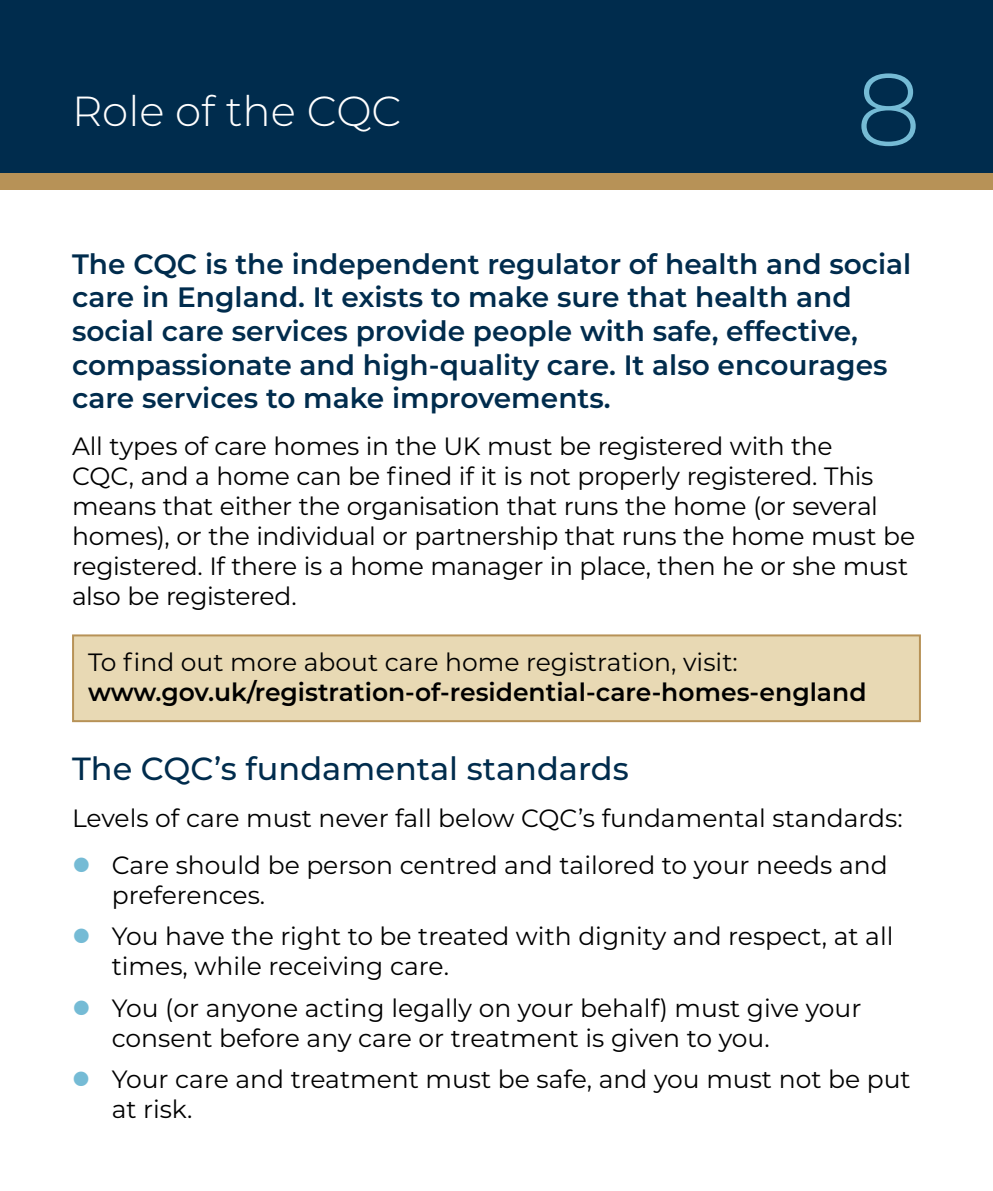
<style>
.page{position:relative;width:993px;height:1191px;background:#fff}
.page>*{position:absolute;margin:0;border:0;box-sizing:border-box;transform-origin:0 0}
.t1{font:300 102.4px "Montserrat Alternates";color:#75bbd5}
.t2{font:300 42px "Montserrat";color:#fff}
.t3{font:500 32px "Montserrat";color:#002c4d}
.t4{font:600 28px/33.6px "Montserrat";color:#002c4d}
.t5{font:25px/30px "Montserrat";color:#000}
.t6{font:600 25px "Montserrat";color:#000}
</style>
<div class="page">
<div style="left:0;top:9px;width:992px;height:181px;background:#b79257"></div>
<div style="left:0;top:0;width:992px;height:173px;background:#002c4d"></div>
<div style="left:72px;top:634px;width:848px;height:88px;background:#e8d9b4;border:2px solid #b79257"></div>
<h2 class="t2" style="left:72px;top:82px;width:331px">Role of the CQC</h2>
<h1 class="t1" style="left:855px;top:40px;width:66px">8</h1>
<p class="t4" style="left:72px;top:246px;width:840px">The CQC is the independent regulator of health and social care in England. It exists to make sure that health and social care services provide people with safe, effective, compassionate and high-quality care. It also encourages care services to make improvements.</p>
<p class="t5" style="left:72px;top:430px;width:844px">All types of care homes in the UK must be registered with the<br>CQC, and a home can be fined if it is not properly registered. This means that either the organisation that runs the home (or several homes), or the individual or partnership that runs the home must be registered. If there is a home manager in place, then he or she must also be registered.</p>
<p class="t5" style="left:88px;top:646px;width:651px">To find out more about care home registration, visit:</p>
<p class="t6" style="left:88px;top:674px;width:779px">www.gov.uk/registration-of-residential-care-homes-england</p>
<p class="t3" style="left:72px;top:746px;width:558px">The CQC’s fundamental standards</p>
<p class="t5" style="left:112px;top:793px;width:792px;line-height:47px;text-indent:-40px">Levels of care must never fall below CQC’s fundamental standards:<br>Care should be person centred and tailored to your needs and</p>
<p class="t5" style="left:112px;top:873px;width:783px;line-height:41.4px">preferences.<br>You have the right to be treated with dignity and respect, at all</p>
<p class="t5" style="left:112px;top:944px;width:751px;line-height:41.4px">times, while receiving care.<br>You (or anyone acting legally on your behalf) must give your</p>
<p class="t5" style="left:112px;top:1016px;width:800px;line-height:41.4px">consent before any care or treatment is given to you.<br>Your care and treatment must be safe, and you must not be put</p>
<p class="t5" style="left:112px;top:1093px;width:82px">at risk.</p>
</div>
